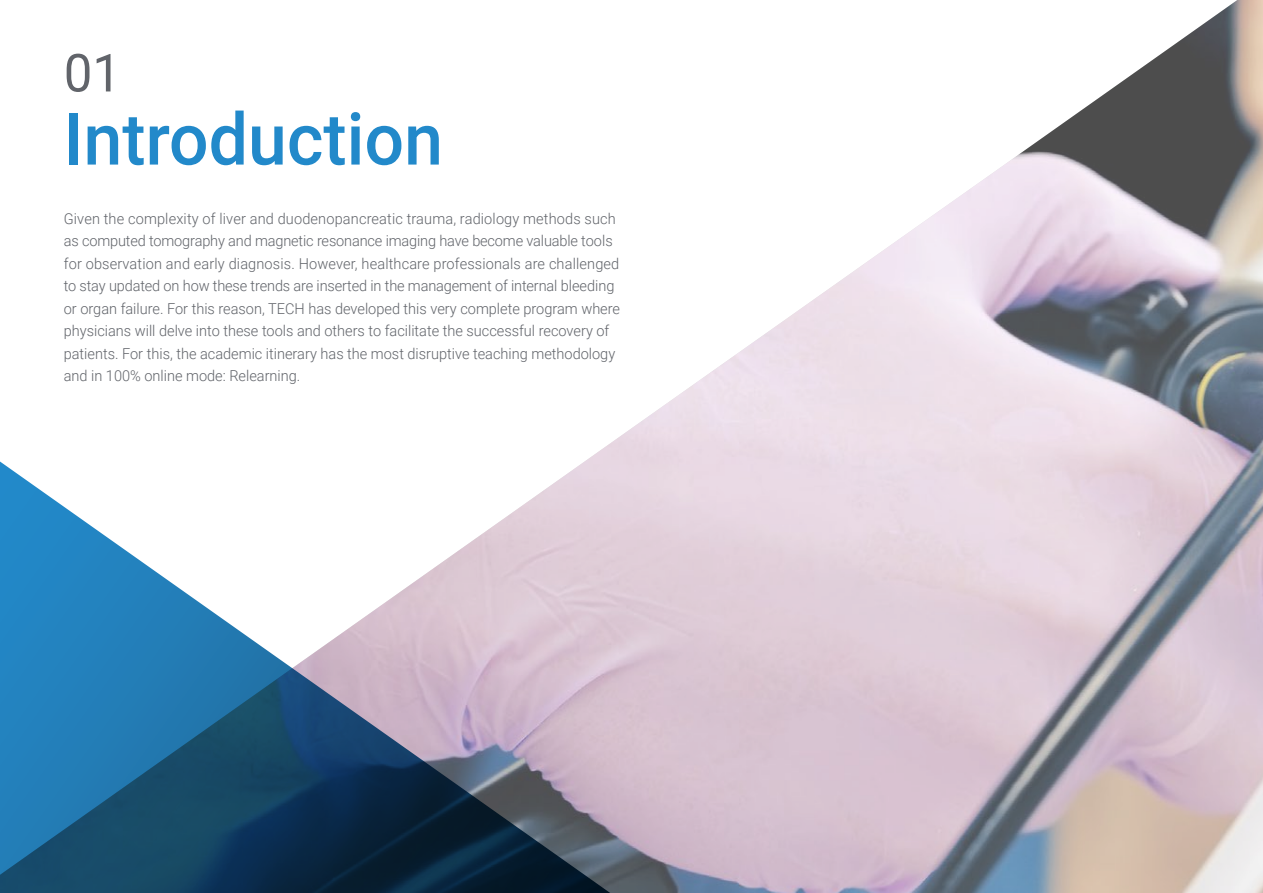
<style>
.page{position:relative;width:1263px;height:893px;background:#fff}
.page>*{position:absolute;margin:0;border:0;box-sizing:border-box;transform-origin:0 0}
.t1{font:500 72px "Roboto";color:#2289ca}
.t2{font:52.5px "Roboto";color:#61646a}
.t3{font:300 15px/22.5px "Roboto";color:#61646a}
</style>
<div class="page">
<img style="left:607px;top:0;width:656px;height:893px">
<svg style="left:0;top:446px;width:640px;height:447px"></svg>
<h2 class="t2" style="left:64px;top:36px;width:59px">01</h2>
<h1 class="t1" style="left:64px;top:89px;width:381px">Introduction</h1>
<p class="t3" style="left:64px;top:207px;width:558px">Given the complexity of liver and duodenopancreatic trauma, radiology methods such as computed tomography and magnetic resonance imaging have become valuable tools for observation and early diagnosis. However, healthcare professionals are challenged to stay updated on how these trends are inserted in the management of internal bleeding or organ failure. For this reason, TECH has developed this very complete program where physicians will delve into these tools and others to facilitate the successful recovery of patients. For this, the academic itinerary has the most disruptive teaching methodology and in 100% online mode: Relearning.</p>
</div>
